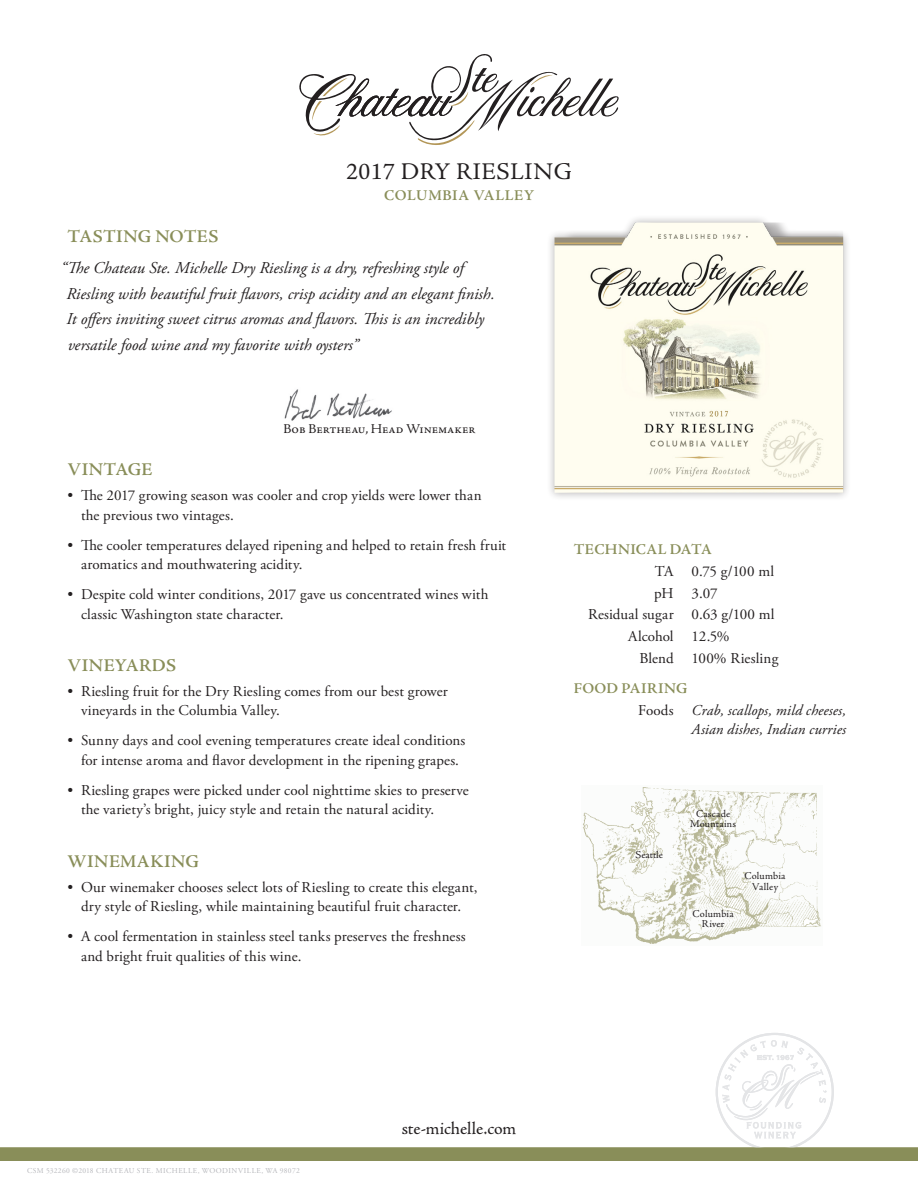
<style>
.page{position:relative;width:918px;height:1188px;background:#fff}
.page>*{position:absolute;margin:0;border:0;box-sizing:border-box;transform-origin:0 0}
._01_Varietal_Name{font:24px "Adobe Jenson Pro";letter-spacing:.025em;color:#231f20}
._03_Subheads{font:600 18px "Adobe Jenson Pro";letter-spacing:.02em;color:#898e59}
.t1{font:18px "Adobe Jenson Pro";letter-spacing:-.005em;color:#231f20}
._04_Tasting_Notes{font:italic 16.5px/25.5px "Adobe Garamond Pro";color:#231f20}
._08_Spec_Subhead__ri{font:15px/19.5px "Adobe Garamond Pro";letter-spacing:.01em;color:#231f20}
._09_specs{font:italic 15px/19.5px "Adobe Garamond Pro";letter-spacing:.01em;color:#231f20}
._09_specs-2{font:15px "Adobe Garamond Pro";letter-spacing:.01em;color:#231f20}
._07_Spec_Head{font:600 15px "Adobe Jenson Pro";letter-spacing:.02em;color:#898e59}
._02_AVA{font:600 15px "Adobe Jenson Pro";letter-spacing:.04em;color:#898e59}
._05_Winemaker_title{font:13.5px "Adobe Jenson Pro";color:#231f20}
.t2{font:10.5px/10.5px "Adobe Jenson Pro";letter-spacing:.02em;color:#231f20;text-align:center}
.t3{font:10.5px "Adobe Jenson Pro";letter-spacing:-.005em;color:#231f20}
._12_legal{font:7.5px "Adobe Garamond Pro";letter-spacing:.06em;color:#b6b7bb}
</style>
<div class="page">
<img style="left:582px;top:787px;width:239px;height:157px">
<svg style="left:299px;top:54px;width:320px;height:91px"></svg>
<svg style="left:0;top:1033px;width:918px;height:115px"></svg>
<div style="left:0;top:1148px;width:918px;height:13px;background:#898e59"></div>
<div style="left:546px;top:214px;width:305px;height:287px;background:#231f20;opacity:.33"></div>
<img style="left:554px;top:222px;width:289px;height:271px">
<img style="left:284px;top:389px;width:108px;height:32px">
<p class="_01_Varietal_Name" style="left:346px;top:158px;width:227px">2017 DRY RIESLING</p>
<p class="_02_AVA" style="left:384px;top:187px;width:151px">COLUMBIA VALLEY</p>
<p class="_03_Subheads" style="left:68px;top:227px;width:152px">TASTING NOTES</p>
<p class="_04_Tasting_Notes" style="left:66px;top:256px;width:430px;text-indent:-6px">“The Chateau Ste. Michelle Dry Riesling is a dry, refreshing style of Riesling with beautiful fruit flavors, crisp acidity and an elegant finish.<br>It offers inviting sweet citrus aromas and flavors. This is an incredibly versatile food wine and my favorite with oysters”</p>
<p class="_05_Winemaker_title" style="left:284px;top:421px;width:194px">Bob Bertheau, Head Winemaker</p>
<p class="_03_Subheads" style="left:68px;top:459px;width:86px">VINTAGE</p>
<p class="_08_Spec_Subhead__ri" style="left:81px;top:486px;width:402px;text-indent:-14px">• The 2017 growing season was cooler and crop yields were lower than the previous two vintages.</p>
<p class="_08_Spec_Subhead__ri" style="left:81px;top:536px;width:427px;text-indent:-14px">• The cooler temperatures delayed ripening and helped to retain fresh fruit aromatics and mouthwatering acidity.</p>
<p class="_08_Spec_Subhead__ri" style="left:81px;top:585px;width:409px;text-indent:-14px">• Despite cold winter conditions, 2017 gave us concentrated wines with classic Washington state character.</p>
<p class="_03_Subheads" style="left:68px;top:655px;width:110px">VINEYARDS</p>
<p class="_08_Spec_Subhead__ri" style="left:81px;top:682px;width:368px;text-indent:-14px">• Riesling fruit for the Dry Riesling comes from our best grower vineyards in the Columbia Valley.</p>
<p class="_08_Spec_Subhead__ri" style="left:68px;top:731px;width:399px;text-align:center">• Sunny days and cool evening temperatures create ideal conditions for intense aroma and flavor development in the ripening grapes.</p>
<p class="_08_Spec_Subhead__ri" style="left:81px;top:781px;width:389px;text-indent:-14px">• Riesling grapes were picked under cool nighttime skies to preserve the variety’s bright, juicy style and retain the natural acidity.</p>
<p class="_03_Subheads" style="left:68px;top:851px;width:133px">WINEMAKING</p>
<p class="_08_Spec_Subhead__ri" style="left:68px;top:878px;width:411px;text-align:center">• Our winemaker chooses select lots of Riesling to create this elegant, dry style of Riesling, while maintaining beautiful fruit character.</p>
<p class="_08_Spec_Subhead__ri" style="left:81px;top:927px;width:386px;text-indent:-14px">• A cool fermentation in stainless steel tanks preserves the freshness and bright fruit qualities of this wine.</p>
<p class="_07_Spec_Head" style="left:574px;top:541px;width:140px">TECHNICAL DATA</p>
<p class="_08_Spec_Subhead__ri" style="left:655px;top:562px;width:20px">TA</p>
<p class="_08_Spec_Subhead__ri" style="left:654px;top:584px;width:21px">pH</p>
<p class="_08_Spec_Subhead__ri" style="left:588px;top:605px;width:87px">Residual sugar</p>
<p class="_08_Spec_Subhead__ri" style="left:628px;top:627px;width:47px">Alcohol</p>
<p class="_08_Spec_Subhead__ri" style="left:640px;top:649px;width:36px">Blend</p>
<p class="_09_specs-2" style="left:692px;top:562px;width:84px">0.75 g/100 ml</p>
<p class="_09_specs-2" style="left:692px;top:584px;width:28px">3.07</p>
<p class="_09_specs-2" style="left:692px;top:605px;width:85px">0.63 g/100 ml</p>
<p class="_09_specs-2" style="left:692px;top:627px;width:39px">12.5%</p>
<p class="_09_specs-2" style="left:692px;top:649px;width:88px">100% Riesling</p>
<p class="_07_Spec_Head" style="left:574px;top:680px;width:115px">FOOD PAIRING</p>
<p class="_08_Spec_Subhead__ri" style="left:638px;top:701px;width:37px">Foods</p>
<p class="_09_specs" style="left:692px;top:701px;width:156px">Crab, scallops, mild cheeses,<br>Asian dishes, Indian curries</p>
<p class="t3" style="left:635px;top:849px;width:29px">Seattle</p>
<p class="t2" style="left:690px;top:809px;width:48px">Cascade<br>Mountains</p>
<p class="t2" style="left:693px;top:909px;width:43px">Columbia<br>River</p>
<p class="t2" style="left:744px;top:871px;width:43px">Columbia<br>Valley</p>
<p class="_12_legal" style="left:27px;top:1167px;width:274px">CSM 532260 ©2018 CHATEAU STE. MICHELLE, WOODINVILLE, WA 98072</p>
<p class="t1" style="left:402px;top:1118px;width:116px">ste-michelle.com</p>
</div>
